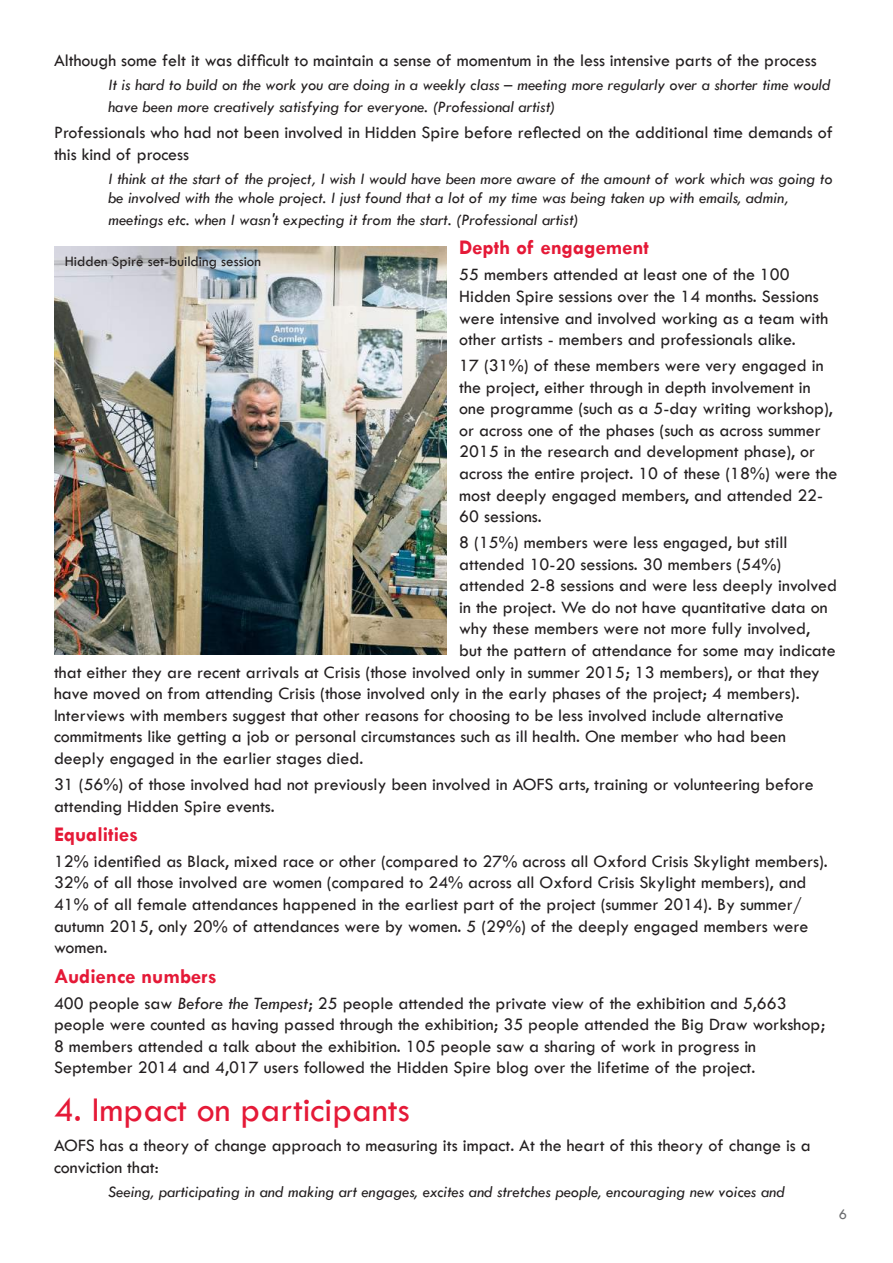
<style>
.page{position:relative;width:893px;height:1263px;background:#fff}
.page>*{position:absolute;margin:0;border:0;box-sizing:border-box;transform-origin:0 0}
.t1{font:36px "Tw Cen";color:#e51937}
.t2{font:700 21px "Tw Cen";color:#e51937}
.t3{font:18px/21.6px "Tw Cen";color:#231f20}
.t4{font:italic 16.5px/21.6px "Tw Cen";color:#231f20}
.t5{font:15px "Tw Cen";color:#231f20}
.t6{font:15px "Tw Cen";color:#6c6d70}
.s1{font-style:italic}
</style>
<div class="page">
<img style="left:54px;top:247px;width:392px;height:408px">
<p class="t3" style="left:54px;top:50px;width:764px">Although some felt it was difficult to maintain a sense of momentum in the less intensive parts of the process</p>
<p class="t4" style="left:108px;top:74px;width:724px">It is hard to build on the work you are doing in a weekly class – meeting more regularly over a shorter time would have been more creatively satisfying for everyone. (Professional artist)</p>
<p class="t3" style="left:54px;top:121px;width:780px">Professionals who had not been involved in Hidden Spire before reflected on the additional time demands of this kind of process</p>
<p class="t4" style="left:108px;top:168px;width:726px;line-height:19.8px">I think at the start of the project, I wish I would have been more aware of the amount of work which was going to be involved with the whole project. I just found that a lot of my time was being taken up with emails, admin,</p>
<p class="t4" style="left:108px;top:209px;width:472px">meetings etc. when I wasn't expecting it from the start. (Professional artist)</p>
<p class="t2" style="left:459px;top:235px;width:191px">Depth of engagement</p>
<p class="t3" style="left:459px;top:264px;width:370px">55 members attended at least one of the 100<br>Hidden Spire sessions over the 14 months. Sessions were intensive and involved working as a team with other artists - members and professionals alike.</p>
<p class="t3" style="left:459px;top:354px;width:380px">17 (31%) of these members were very engaged in the project, either through in depth involvement in one programme (such as a 5-day writing workshop), or across one of the phases (such as across summer 2015 in the research and development phase), or across the entire project. 10 of these (18%) were the most deeply engaged members, and attended 22- 60 sessions.</p>
<p class="t3" style="left:459px;top:531px;width:330px">8 (15%) members were less engaged, but still</p>
<p class="t3" style="left:459px;top:553px;width:323px">attended 10-20 sessions. 30 members (54%)</p>
<p class="t3" style="left:459px;top:575px;width:379px">attended 2-8 sessions and were less deeply involved</p>
<p class="t3" style="left:459px;top:596px;width:370px">in the project. We do not have quantitative data on</p>
<p class="t3" style="left:459px;top:618px;width:352px">why these members were not more fully involved,</p>
<p class="t3" style="left:459px;top:639px;width:378px">but the pattern of attendance for some may indicate</p>
<p class="t3" style="left:54px;top:661px;width:767px">that either they are recent arrivals at Crisis (those involved only in summer 2015; 13 members), or that they</p>
<p class="t3" style="left:54px;top:683px;width:747px">have moved on from attending Crisis (those involved only in the early phases of the project; 4 members).</p>
<p class="t3" style="left:54px;top:704px;width:731px">Interviews with members suggest that other reasons for choosing to be less involved include alternative</p>
<p class="t3" style="left:54px;top:726px;width:734px">commitments like getting a job or personal circumstances such as ill health. One member who had been</p>
<p class="t3" style="left:54px;top:747px;width:311px">deeply engaged in the earlier stages died.</p>
<p class="t3" style="left:54px;top:773px;width:761px">31 (56%) of those involved had not previously been involved in AOFS arts, training or volunteering before attending Hidden Spire events.</p>
<p class="t2" style="left:54px;top:822px;width:86px">Equalities</p>
<p class="t3" style="left:54px;top:850px;width:775px">12% identified as Black, mixed race or other (compared to 27% across all Oxford Crisis Skylight members).<br>32% of all those involved are women (compared to 24% across all Oxford Crisis Skylight members), and 41% of all female attendances happened in the earliest part of the project (summer 2014). By summer/ autumn 2015, only 20% of attendances were by women. 5 (29%) of the deeply engaged members were women.</p>
<p class="t2" style="left:54px;top:963px;width:164px">Audience numbers</p>
<p class="t3" style="left:54px;top:992px;width:773px">400 people saw <span class="s1">Before the Tempest</span>; 25 people attended the private view of the exhibition and 5,663 people were counted as having passed through the exhibition; 35 people attended the Big Draw workshop; 8 members attended a talk about the exhibition. 105 people saw a sharing of work in progress in September 2014 and 4,017 users followed the Hidden Spire blog over the lifetime of the project.</p>
<h1 class="t1" style="left:54px;top:1088px;width:357px">4. Impact on participants</h1>
<p class="t3" style="left:54px;top:1134px;width:758px">AOFS has a theory of change approach to measuring its impact. At the heart of this theory of change is a conviction that:</p>
<p class="t4" style="left:108px;top:1180px;width:678px">Seeing, participating in and making art engages, excites and stretches people, encouraging new voices and</p>
<p class="t5" style="left:65px;top:252px;width:198px">Hidden Spire set-building session</p>
<p class="t6" style="left:839px;top:1205px;width:10px">6</p>
</div>
